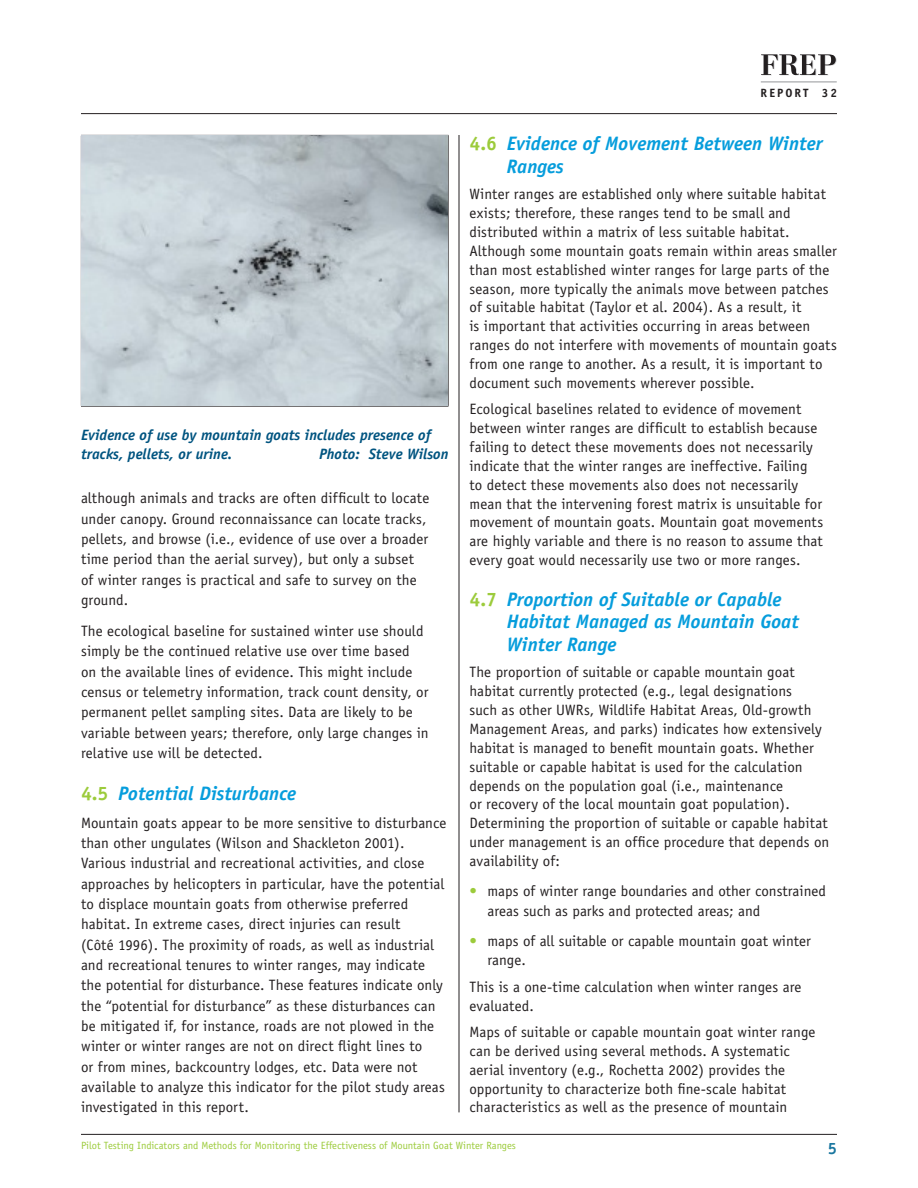
<style>
.page{position:relative;width:918px;height:1188px;background:#fff}
.page>*{position:absolute;margin:0;border:0;box-sizing:border-box;transform-origin:0 0}
.QP_Heading_1_1{font:italic 700 19.5px/22.6px "Officina Sans";color:#069ddc}
.t1{font:700 16.5px "Officina Sans";color:#1a77a0}
.QP_Body_Text{font:15px/18.9px "Officina Sans";letter-spacing:.005em;color:#231f20}
.QP_Body_Text_Bullet{font:15px/19.6px "Officina Sans";color:#231f20}
.QP_Caption_Figure{font:italic 700 15px/19.6px "Officina Sans";color:#005480}
.t2{font:700 12px "Officina Sans";letter-spacing:.17em;color:#231f20}
.t3{font:10.5px "Officina Sans";color:#9ccb3b}
.s1{font-style:normal;color:#9ccb3b}
.s2{color:#9ccb3b}
</style>
<div class="page">
<hr style="left:459px;top:135px;width:1px;height:977px;background:#231f20">
<hr style="left:81px;top:113px;width:756px;height:1px;background:#231f20">
<svg style="left:761px;top:54px;width:76px;height:21px"></svg>
<hr style="left:761px;top:82px;width:76px;height:1px;background:#939598">
<hr style="left:81px;top:1134px;width:756px;height:1px;background:#231f20">
<hr style="left:81px;top:135px;width:367px;height:1px;background:#231f20">
<hr style="left:81px;top:136px;width:1px;height:270px;background:#231f20">
<hr style="left:448px;top:136px;width:1px;height:270px;background:#231f20">
<hr style="left:81px;top:406px;width:367px;height:1px;background:#231f20">
<img style="left:82px;top:136px;width:366px;height:270px">
<p class="QP_Caption_Figure" style="left:81px;top:425px;width:352px">Evidence of use by mountain goats includes presence of tracks, pellets, or urine.</p>
<p class="QP_Caption_Figure" style="left:319px;top:444px;width:131px">Photo: Steve Wilson</p>
<p class="QP_Body_Text" style="left:81px;top:488px;width:350px;line-height:20.4px">although animals and tracks are often difficult to locate under canopy. Ground reconnaissance can locate tracks, pellets, and browse (i.e., evidence of use over a broader time period than the aerial survey), but only a subset of winter ranges is practical and safe to survey on the ground.</p>
<p class="QP_Body_Text" style="left:81px;top:621px;width:349px;line-height:20.4px">The ecological baseline for sustained winter use should simply be the continued relative use over time based on the available lines of evidence. This might include census or telemetry information, track count density, or permanent pellet sampling sites. Data are likely to be variable between years; therefore, only large changes in relative use will be detected.</p>
<p class="QP_Heading_1_1" style="left:81px;top:782px;width:217px"><span class="s1">4.5</span> Potential Disturbance</p>
<p class="QP_Body_Text" style="left:81px;top:813px;width:367px;line-height:20.4px">Mountain goats appear to be more sensitive to disturbance than other ungulates (Wilson and Shackleton 2001).<br>Various industrial and recreational activities, and close approaches by helicopters in particular, have the potential to displace mountain goats from otherwise preferred habitat. In extreme cases, direct injuries can result<br>(Côté 1996). The proximity of roads, as well as industrial and recreational tenures to winter ranges, may indicate the potential for disturbance. These features indicate only the “potential for disturbance” as these disturbances can be mitigated if, for instance, roads are not plowed in the winter or winter ranges are not on direct flight lines to<br>or from mines, backcountry lodges, etc. Data were not available to analyze this indicator for the pilot study areas investigated in this report.</p>
<p class="t2" style="left:761px;top:86px;width:78px">REPORT 32</p>
<p class="QP_Heading_1_1" style="left:507px;top:132px;width:317px;text-indent:-37px"><span class="s1">4.6</span> Evidence of Movement Between Winter<br>Ranges</p>
<p class="QP_Body_Text" style="left:470px;top:185px;width:369px">Winter ranges are established only where suitable habitat exists; therefore, these ranges tend to be small and distributed within a matrix of less suitable habitat.<br>Although some mountain goats remain within areas smaller than most established winter ranges for large parts of the season, more typically the animals move between patches of suitable habitat (Taylor et al. 2004). As a result, it<br>is important that activities occurring in areas between ranges do not interfere with movements of mountain goats from one range to another. As a result, it is important to document such movements wherever possible.</p>
<p class="QP_Body_Text" style="left:470px;top:400px;width:355px">Ecological baselines related to evidence of movement between winter ranges are difficult to establish because failing to detect these movements does not necessarily indicate that the winter ranges are ineffective. Failing to detect these movements also does not necessarily mean that the intervening forest matrix is unsuitable for movement of mountain goats. Mountain goat movements are highly variable and there is no reason to assume that every goat would necessarily use two or more ranges.</p>
<p class="QP_Heading_1_1" style="left:507px;top:588px;width:294px;text-indent:-37px"><span class="s1">4.7</span> Proportion of Suitable or Capable<br>Habitat Managed as Mountain Goat<br>Winter Range</p>
<p class="QP_Body_Text" style="left:470px;top:663px;width:361px">The proportion of suitable or capable mountain goat habitat currently protected (e.g., legal designations<br>such as other UWRs, Wildlife Habitat Areas, Old-growth Management Areas, and parks) indicates how extensively habitat is managed to benefit mountain goats. Whether suitable or capable habitat is used for the calculation depends on the population goal (i.e., maintenance<br>or recovery of the local mountain goat population).<br>Determining the proportion of suitable or capable habitat under management is an office procedure that depends on availability of:</p>
<p class="QP_Body_Text_Bullet" style="left:488px;top:881px;width:340px;text-indent:-18px"><span class="s2">•</span> maps of winter range boundaries and other constrained areas such as parks and protected areas; and</p>
<p class="QP_Body_Text_Bullet" style="left:488px;top:931px;width:325px;text-indent:-18px"><span class="s2">•</span> maps of all suitable or capable mountain goat winter range.</p>
<p class="QP_Body_Text" style="left:470px;top:977px;width:333px">This is a one-time calculation when winter ranges are evaluated.</p>
<p class="QP_Body_Text" style="left:470px;top:1022px;width:348px">Maps of suitable or capable mountain goat winter range can be derived using several methods. A systematic aerial inventory (e.g., Rochetta 2002) provides the opportunity to characterize both fine-scale habitat characteristics as well as the presence of mountain</p>
<p class="t3" style="left:81px;top:1139px;width:436px">Pilot Testing Indicators and Methods for Monitoring the Effectiveness of Mountain Goat Winter Ranges</p>
<p class="t1" style="left:828px;top:1138px;width:11px">5</p>
</div>
